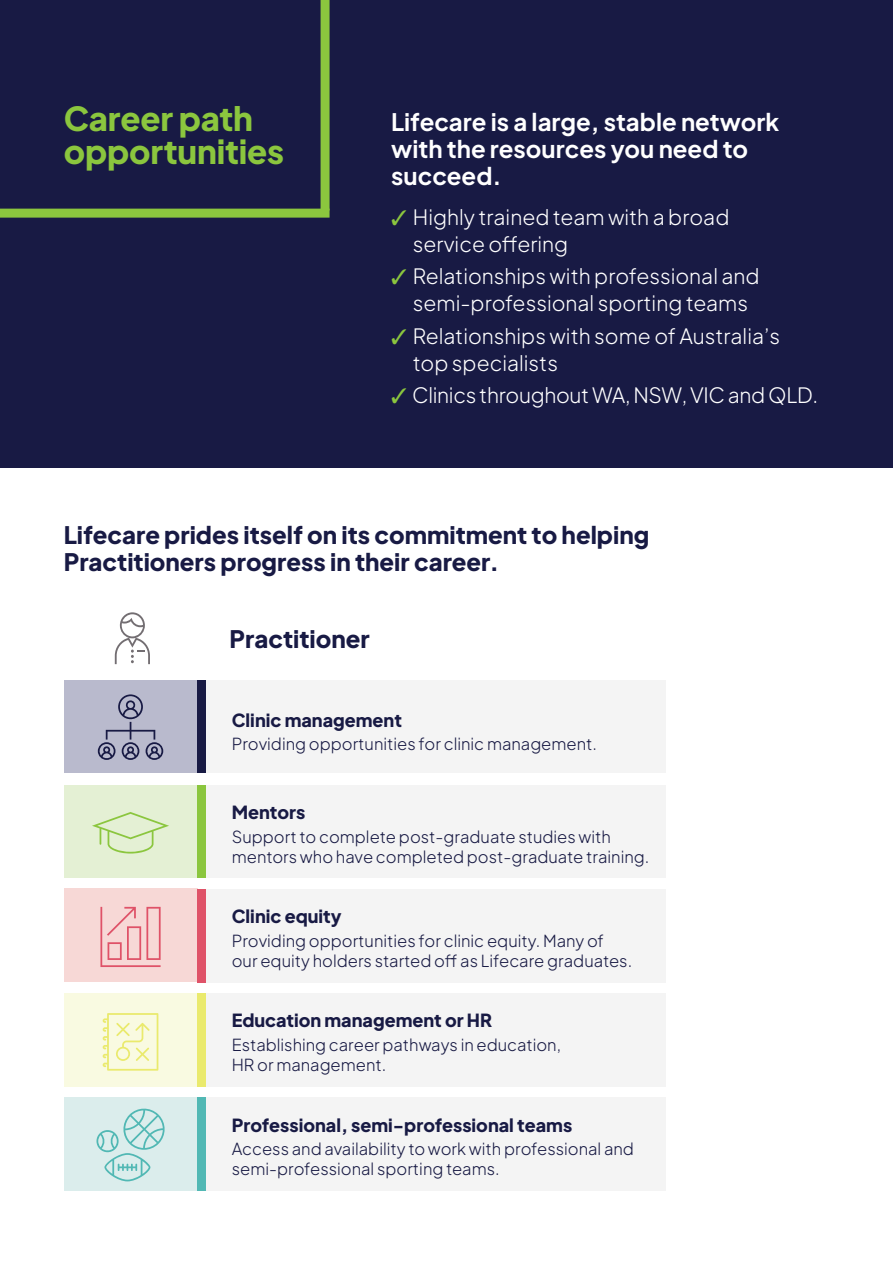
<style>
.page{position:relative;width:893px;height:1263px;background:#fff}
.page>*{position:absolute;margin:0;border:0;box-sizing:border-box;transform-origin:0 0}
.t1{font:800 33px/33px "Plus Jakarta Sans";letter-spacing:-.005em;color:#8bc63e}
.t2{font:800 24px/27px "Plus Jakarta Sans";color:#181a44}
.t3{font:700 24px/27px "Plus Jakarta Sans";color:#fff}
.t4{font:300 21px/27px "Plus Jakarta Sans";color:#fff}
.t5{font:800 18px "Plus Jakarta Sans";color:#181a44}
.t6{font:300 16.5px/19.5px "Plus Jakarta Sans";color:#181a44}
.s1{color:#8bc63e}
</style>
<div class="page">
<div style="left:64px;top:1097px;width:134px;height:94px;background:#dbedec"></div>
<div style="left:198px;top:1097px;width:467px;height:94px;background:#f4f4f4"></div>
<div style="left:198px;top:1097px;width:8px;height:94px;background:#51b8b4"></div>
<div style="left:64px;top:993px;width:134px;height:93px;background:#f9fae1"></div>
<div style="left:198px;top:993px;width:467px;height:93px;background:#f4f4f4"></div>
<div style="left:198px;top:993px;width:8px;height:93px;background:#eaea6d"></div>
<div style="left:64px;top:889px;width:134px;height:93px;background:#f7d8d6"></div>
<div style="left:198px;top:889px;width:467px;height:93px;background:#f4f4f4"></div>
<div style="left:198px;top:889px;width:8px;height:93px;background:#df5268"></div>
<div style="left:64px;top:680px;width:134px;height:93px;background:#b9bacd"></div>
<div style="left:198px;top:680px;width:467px;height:93px;background:#f4f4f4"></div>
<div style="left:198px;top:680px;width:8px;height:93px;background:#181a44"></div>
<div style="left:64px;top:784px;width:134px;height:93px;background:#e4f0d4"></div>
<div style="left:198px;top:785px;width:467px;height:93px;background:#f4f4f4"></div>
<div style="left:198px;top:785px;width:8px;height:93px;background:#8bc63e"></div>
<div style="left:0;top:0;width:893px;height:468px;background:#181a44"></div>
<div style="left:0;top:209px;width:330px;height:9px;background:#8bc63e"></div>
<div style="left:321px;top:0;width:9px;height:210px;background:#8bc63e"></div>
<svg style="left:100px;top:907px;width:61px;height:60px"></svg>
<svg style="left:103px;top:1013px;width:55px;height:58px"></svg>
<svg style="left:92px;top:812px;width:77px;height:41px"></svg>
<svg style="left:96px;top:1108px;width:69px;height:73px"></svg>
<svg style="left:98px;top:694px;width:65px;height:66px"></svg>
<svg style="left:115px;top:612px;width:35px;height:52px"></svg>
<p class="t1" style="left:64px;top:99px;width:222px">Career path opportunities</p>
<p class="t3" style="left:391px;top:106px;width:390px">Lifecare is a large, stable network with the resources you need to succeed.</p>
<p class="t4" style="left:413px;top:202px;width:318px;text-indent:-22px"><span class="s1">✓</span> Highly trained team with a broad service offering</p>
<p class="t4" style="left:391px;top:261px;width:370px;text-align:center"><span class="s1">✓</span> Relationships with professional and semi-professional sporting teams</p>
<p class="t4" style="left:413px;top:320px;width:369px;text-indent:-22px"><span class="s1">✓</span> Relationships with some of Australia’s top specialists</p>
<p class="t4" style="left:391px;top:379px;width:429px"><span class="s1">✓</span> Clinics throughout WA, NSW, VIC and QLD.</p>
<p class="t2" style="left:64px;top:519px;width:587px">Lifecare prides itself on its commitment to helping<br>Practitioners progress in their career.</p>
<p class="t2" style="left:230px;top:623px;width:142px">Practitioner</p>
<p class="t5" style="left:232px;top:705px;width:172px">Clinic management</p>
<p class="t6" style="left:232px;top:733px;width:367px">Providing opportunities for clinic management.</p>
<p class="t5" style="left:232px;top:798px;width:75px">Mentors</p>
<p class="t6" style="left:232px;top:825px;width:419px">Support to complete post-graduate studies with mentors who have completed post-graduate training.</p>
<p class="t5" style="left:232px;top:902px;width:111px">Clinic equity</p>
<p class="t6" style="left:232px;top:930px;width:402px">Providing opportunities for clinic equity. Many of our equity holders started off as Lifecare graduates.</p>
<p class="t5" style="left:232px;top:1006px;width:262px">Education management or HR</p>
<p class="t6" style="left:232px;top:1033px;width:331px">Establishing career pathways in education,<br>HR or management.</p>
<p class="t5" style="left:232px;top:1110px;width:342px">Professional, semi-professional teams</p>
<p class="t6" style="left:232px;top:1138px;width:404px">Access and availability to work with professional and semi-professional sporting teams.</p>
</div>
